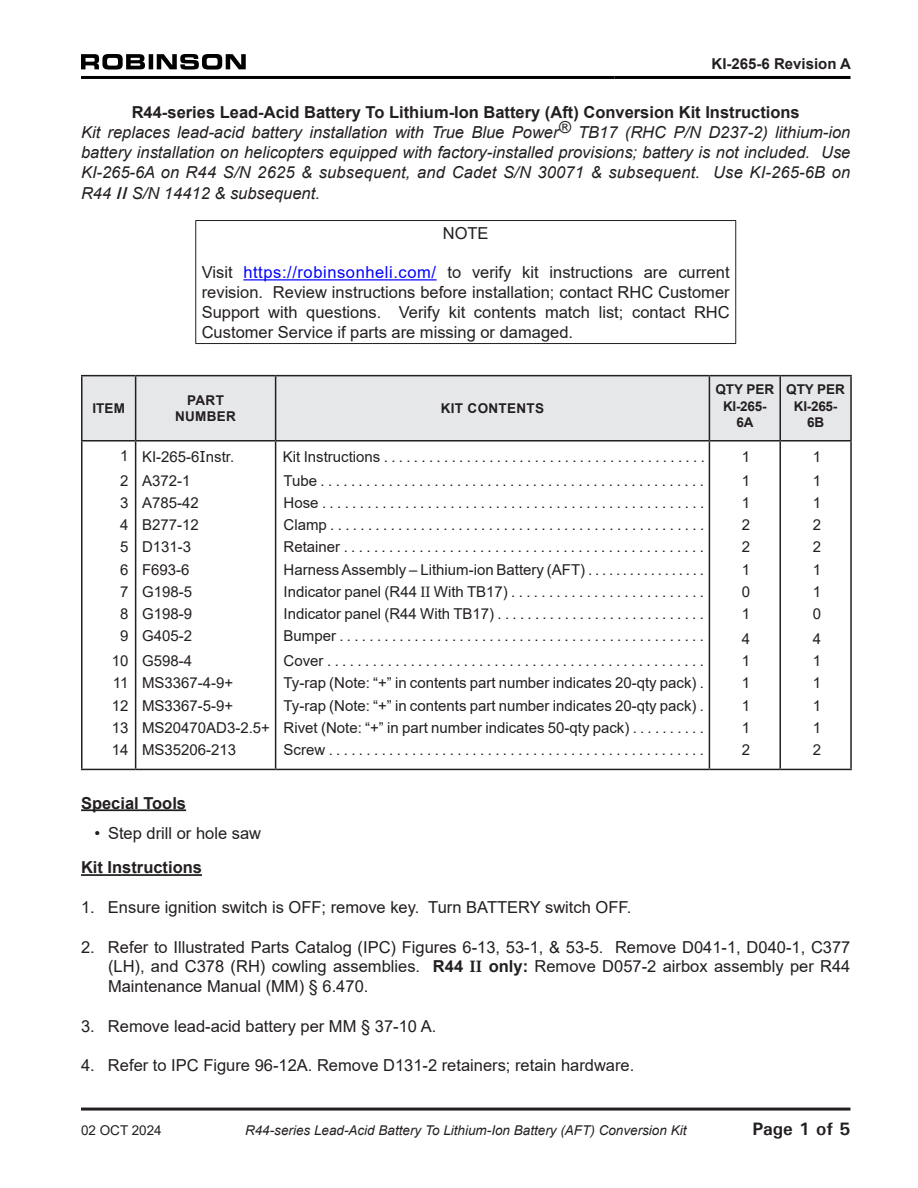
<style>
.page{position:relative;width:918px;height:1188px;background:#fff}
.page>*{position:absolute;margin:0;border:0;box-sizing:border-box;transform-origin:0 0}
.t1{font:700 18px "Univers";color:#231f20}
.t2{font:16.5px/19.8px "Arial";color:#231f20;text-align:justify}
.t3{font:italic 16.5px/19.8px "Arial";letter-spacing:.01em;color:#231f20;text-align:justify}
.t4{font:700 16.5px "Arial";color:#231f20}
.t5{font:15px "Arial";color:#231f20}
.t6{font:700 15px "Arial";color:#231f20}
.t7{font:italic 13.5px "Arial";color:#231f20}
.t8{font:700 13.5px/16.2px "Arial";letter-spacing:-.01em;color:#231f20;text-align:center}
.t9{font:700 13.5px/16.2px "Arial";letter-spacing:.01em;color:#231f20;text-align:center}
.t10{font:13.5px "Arial";color:#231f20}
.s1{color:#00f}
.s2{font-family:"MS Reference Sans Serif"}
.s3{font-family:"Palatino Linotype"}
.s4{font-weight:700}
.s5{font-family:"Palatino Linotype";font-weight:700}
</style>
<div class="page">
<hr style="left:81px;top:76px;width:189px;height:3px;background:#000">
<hr style="left:270px;top:76px;width:344px;height:3px;background:#000">
<hr style="left:614px;top:76px;width:236px;height:3px;background:#000">
<svg style="left:81px;top:54px;width:165px;height:16px"></svg>
<hr style="left:81px;top:1108px;width:769px;height:3px;background:#231f20">
<div style="left:82px;top:376px;width:768px;height:64px;background:#e6e7e9"></div>
<hr style="left:81px;top:375px;width:55px;height:1px;background:#231f20">
<hr style="left:81px;top:376px;width:1px;height:64px;background:#231f20">
<hr style="left:136px;top:375px;width:140px;height:1px;background:#231f20">
<hr style="left:135px;top:376px;width:1px;height:64px;background:#231f20">
<hr style="left:276px;top:375px;width:433px;height:1px;background:#231f20">
<hr style="left:275px;top:376px;width:1px;height:64px;background:#231f20">
<hr style="left:709px;top:375px;width:71px;height:1px;background:#231f20">
<hr style="left:709px;top:376px;width:1px;height:64px;background:#231f20">
<hr style="left:780px;top:375px;width:72px;height:1px;background:#231f20">
<hr style="left:779px;top:376px;width:2px;height:64px;background:#231f20">
<hr style="left:850px;top:376px;width:2px;height:64px;background:#231f20">
<hr style="left:81px;top:440px;width:55px;height:2px;background:#231f20">
<hr style="left:81px;top:442px;width:1px;height:327px;background:#231f20">
<hr style="left:136px;top:440px;width:140px;height:2px;background:#231f20">
<hr style="left:135px;top:442px;width:1px;height:327px;background:#231f20">
<hr style="left:276px;top:440px;width:433px;height:2px;background:#231f20">
<hr style="left:275px;top:442px;width:1px;height:327px;background:#231f20">
<hr style="left:709px;top:440px;width:71px;height:2px;background:#231f20">
<hr style="left:709px;top:442px;width:1px;height:327px;background:#231f20">
<hr style="left:780px;top:440px;width:72px;height:2px;background:#231f20">
<hr style="left:779px;top:442px;width:2px;height:327px;background:#231f20">
<hr style="left:850px;top:442px;width:2px;height:327px;background:#231f20">
<hr style="left:81px;top:769px;width:55px;height:1px;background:#231f20">
<hr style="left:136px;top:769px;width:140px;height:1px;background:#231f20">
<hr style="left:276px;top:769px;width:433px;height:1px;background:#231f20">
<hr style="left:709px;top:769px;width:71px;height:1px;background:#231f20">
<hr style="left:780px;top:769px;width:72px;height:1px;background:#231f20">
<hr style="left:81px;top:809px;width:105px;height:2px;background:#231f20">
<hr style="left:81px;top:874px;width:121px;height:2px;background:#231f20">
<hr style="left:195px;top:220px;width:541px;height:1px;background:#231f20">
<hr style="left:195px;top:221px;width:1px;height:122px;background:#231f20">
<hr style="left:735px;top:221px;width:1px;height:122px;background:#231f20">
<hr style="left:195px;top:343px;width:541px;height:1px;background:#231f20">
<hr style="left:243px;top:279px;width:194px;height:1px;background:#00f">
<p class="t6" style="left:712px;top:54px;width:141px">KI-265-6 Revision A</p>
<p class="t4" style="left:132px;top:101px;width:670px">R44-series Lead-Acid Battery To Lithium-Ion Battery (Aft) Conversion Kit Instructions</p>
<p class="t3" style="left:81px;top:122px;width:771px">Kit replaces lead-acid battery installation with True Blue Power® TB17 (RHC P/N D237-2) lithium-ion battery installation on helicopters equipped with factory-installed provisions; battery is not included. Use KI-265-6A on R44 S/N 2625 &amp; subsequent, and Cadet S/N 30071 &amp; subsequent. Use KI-265-6B on</p>
<p class="t3" style="left:81px;top:184px;width:240px">R44 II S/N 14412 &amp; subsequent.</p>
<p class="t2" style="left:443px;top:223px;width:47px">NOTE</p>
<p class="t2" style="left:202px;top:262px;width:530px">Visit <span class="s1">https://robinsonheli.com/</span> to verify kit instructions are current revision. Review instructions before installation; contact RHC Customer Support with questions. Verify kit contents match list; contact RHC Customer Service if parts are missing or damaged.</p>
<p class="t9" style="left:92px;top:400px;width:34px">ITEM</p>
<p class="t9" style="left:175px;top:392px;width:62px">PART<br>NUMBER</p>
<p class="t9" style="left:441px;top:400px;width:105px">KIT CONTENTS</p>
<p class="t8" style="left:715px;top:382px;width:60px">QTY PER<br>KI-265-<br>6A</p>
<p class="t8" style="left:786px;top:382px;width:60px">QTY PER<br>KI-265-<br>6B</p>
<p class="t5" style="left:120px;top:447px;width:116px">1 KI-265-6<span class="s2">I</span>nstr.</p>
<p class="t5" style="left:283px;top:446px;width:424px">Kit Instructions . . . . . . . . . . . . . . . . . . . . . . . . . . . . . . . . . . . . . . . . . . .</p>
<p class="t5" style="left:742px;top:447px;width:10px">1</p>
<p class="t5" style="left:813px;top:447px;width:10px">1</p>
<p class="t5" style="left:120px;top:470px;width:72px">2 A372-1</p>
<p class="t5" style="left:284px;top:470px;width:422px">Tube . . . . . . . . . . . . . . . . . . . . . . . . . . . . . . . . . . . . . . . . . . . . . . . . . . .</p>
<p class="t5" style="left:742px;top:470px;width:10px">1</p>
<p class="t5" style="left:813px;top:470px;width:10px">1</p>
<p class="t5" style="left:120px;top:492px;width:80px">3 A785-42</p>
<p class="t5" style="left:284px;top:492px;width:422px">Hose . . . . . . . . . . . . . . . . . . . . . . . . . . . . . . . . . . . . . . . . . . . . . . . . . . .</p>
<p class="t5" style="left:742px;top:492px;width:10px">1</p>
<p class="t5" style="left:813px;top:492px;width:10px">1</p>
<p class="t5" style="left:120px;top:515px;width:80px">4 B277-12</p>
<p class="t5" style="left:284px;top:515px;width:422px">Clamp . . . . . . . . . . . . . . . . . . . . . . . . . . . . . . . . . . . . . . . . . . . . . . . . . .</p>
<p class="t5" style="left:742px;top:515px;width:10px">2</p>
<p class="t5" style="left:813px;top:515px;width:10px">2</p>
<p class="t5" style="left:120px;top:537px;width:73px">5 D131-3</p>
<p class="t5" style="left:284px;top:537px;width:422px">Retainer . . . . . . . . . . . . . . . . . . . . . . . . . . . . . . . . . . . . . . . . . . . . . . . .</p>
<p class="t5" style="left:742px;top:537px;width:10px">2</p>
<p class="t5" style="left:813px;top:537px;width:10px">2</p>
<p class="t5" style="left:120px;top:559px;width:71px">6 F693-6</p>
<p class="t5" style="left:284px;top:559px;width:422px">Harness Assembly – Lithium-ion Battery (AFT) . . . . . . . . . . . . . . . . .</p>
<p class="t5" style="left:742px;top:559px;width:10px">1</p>
<p class="t5" style="left:813px;top:559px;width:10px">1</p>
<p class="t5" style="left:120px;top:581px;width:73px">7 G198-5</p>
<p class="t5" style="left:284px;top:581px;width:422px">Indicator panel (R44 <span class="s3">II</span> With TB17) . . . . . . . . . . . . . . . . . . . . . . . . . .</p>
<p class="t5" style="left:742px;top:581px;width:10px">0</p>
<p class="t5" style="left:813px;top:581px;width:10px">1</p>
<p class="t5" style="left:120px;top:604px;width:73px">8 G198-9</p>
<p class="t5" style="left:284px;top:604px;width:422px">Indicator panel (R44 With TB17) . . . . . . . . . . . . . . . . . . . . . . . . . . . .</p>
<p class="t5" style="left:742px;top:604px;width:10px">1</p>
<p class="t5" style="left:813px;top:604px;width:10px">0</p>
<p class="t5" style="left:120px;top:626px;width:73px">9 G405-2</p>
<p class="t5" style="left:284px;top:626px;width:422px">Bumper . . . . . . . . . . . . . . . . . . . . . . . . . . . . . . . . . . . . . . . . . . . . . . . . .</p>
<p class="t5" style="left:742px;top:628px;width:10px">4</p>
<p class="t5" style="left:813px;top:628px;width:10px">4</p>
<p class="t5" style="left:112px;top:651px;width:82px">10 G598-4</p>
<p class="t5" style="left:284px;top:651px;width:422px">Cover . . . . . . . . . . . . . . . . . . . . . . . . . . . . . . . . . . . . . . . . . . . . . . . . . .</p>
<p class="t5" style="left:742px;top:651px;width:10px">1</p>
<p class="t5" style="left:813px;top:651px;width:10px">1</p>
<p class="t5" style="left:113px;top:673px;width:122px">11 MS3367-4-9+</p>
<p class="t5" style="left:284px;top:673px;width:422px">Ty-rap (Note: “+” in contents part number indicates 20-qty pack) .</p>
<p class="t5" style="left:742px;top:673px;width:10px">1</p>
<p class="t5" style="left:813px;top:673px;width:10px">1</p>
<p class="t5" style="left:112px;top:695px;width:123px">12 MS3367-5-9+</p>
<p class="t5" style="left:284px;top:695px;width:422px">Ty-rap (Note: “+” in contents part number indicates 20-qty pack) .</p>
<p class="t5" style="left:742px;top:695px;width:10px">1</p>
<p class="t5" style="left:813px;top:695px;width:10px">1</p>
<p class="t5" style="left:112px;top:717px;width:594px">13 MS20470AD3-2.5+ Rivet (Note: “+” in part number indicates 50-qty pack) . . . . . . . . . .</p>
<p class="t5" style="left:742px;top:717px;width:10px">1</p>
<p class="t5" style="left:813px;top:717px;width:10px">1</p>
<p class="t5" style="left:112px;top:740px;width:126px">14 MS35206-213</p>
<p class="t5" style="left:284px;top:740px;width:422px">Screw . . . . . . . . . . . . . . . . . . . . . . . . . . . . . . . . . . . . . . . . . . . . . . . . . .</p>
<p class="t5" style="left:742px;top:740px;width:10px">2</p>
<p class="t5" style="left:813px;top:740px;width:10px">2</p>
<p class="t4" style="left:81px;top:791px;width:107px">Special Tools</p>
<p class="t2" style="left:94px;top:823px;width:168px">• Step drill or hole saw</p>
<p class="t4" style="left:81px;top:856px;width:123px">Kit Instructions</p>
<p class="t2" style="left:81px;top:897px;width:552px">1. Ensure ignition switch is OFF; remove key. Turn BATTERY switch OFF.</p>
<p class="t2" style="left:108px;top:937px;width:744px;text-indent:-27px">2. Refer to Illustrated Parts Catalog (IPC) Figures 6-13, 53-1, &amp; 53-5. Remove D041-1, D040-1, C377 (LH), and C378 (RH) cowling assemblies. <span class="s4">R44</span> <span class="s5">II</span> <span class="s4">only:</span> Remove D057-2 airbox assembly per R44<br>Maintenance Manual (MM) § 6.470.</p>
<p class="t2" style="left:81px;top:1016px;width:357px">3. Remove lead-acid battery per MM § 37-10 A.</p>
<p class="t2" style="left:81px;top:1056px;width:555px">4. Refer to IPC Figure 96-12A. Remove D131-2 retainers; retain hardware.</p>
<p class="t10" style="left:81px;top:1121px;width:82px">02 OCT 2024</p>
<p class="t7" style="left:245px;top:1121px;width:443px">R44-series Lead-Acid Battery To Lithium-Ion Battery (AFT) Conversion Kit</p>
<p class="t1" style="left:753px;top:1117px;width:99px">Page 1 of 5</p>
</div>
